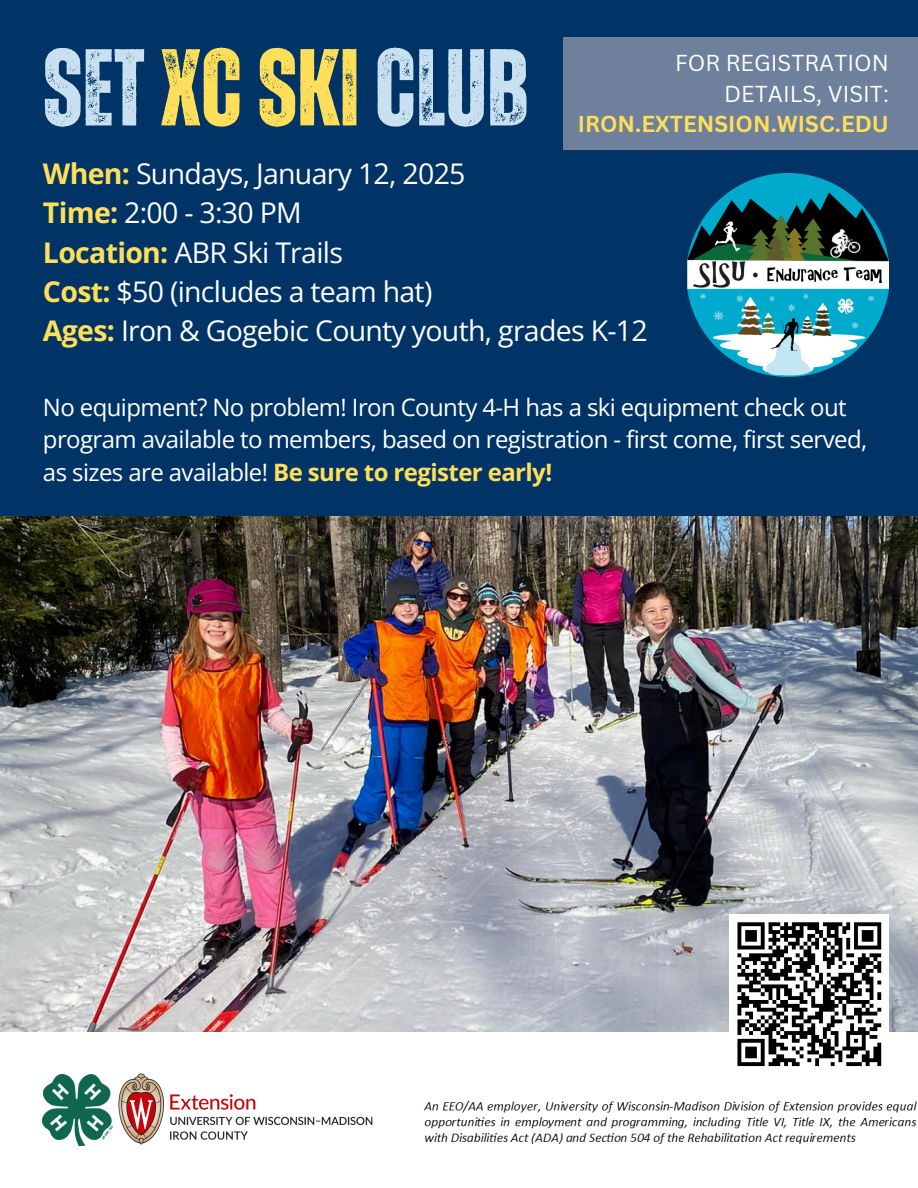
<style>
.page{position:relative;width:918px;height:1188px;background:#003466}
.page>*{position:absolute;margin:0;border:0;box-sizing:border-box;transform-origin:0 0}
.t1{font:700 109.2px "Zuume Rough";color:#c8e0ef}
.t2{font:28.5px/39.3px "Open Sans";letter-spacing:-.025em;color:#fff}
.t3{font:24px/32.7px "Open Sans";letter-spacing:-.025em;color:#fff}
.t4{font:700 24px "Open Sans";letter-spacing:-.025em;color:#ffde59}
.t5{font:22.5px/30.3px "Canva Sans";color:#fff;text-align:right}
.s1{color:#ffde59}
.s2{font-weight:700;color:#ffde59}
.s3{font-weight:400;color:#fff}
</style>
<div class="page">
<div style="left:0;top:1032px;width:918px;height:156px;background:#fff"></div>
<img style="left:687px;top:173px;width:202px;height:204px">
<div style="left:563px;top:37px;width:355px;height:113px;background:#6e809c"></div>
<img style="left:43px;top:1075px;width:69px;height:71px">
<img style="left:118px;top:1074px;width:255px;height:71px">
<img style="left:423px;top:1100px;width:494px;height:44px">
<img style="left:0;top:517px;width:918px;height:515px">
<div style="left:730px;top:915px;width:159px;height:159px;background:#fff"></div>
<svg style="left:737px;top:922px;width:145px;height:145px"></svg>
<p class="t1" style="left:43px;top:38px;width:487px">SET<span class="s1">XCSKI</span>CLUB</p>
<p class="t2" style="left:43px;top:153px;width:606px"><span class="s2">When:</span> Sundays, January 12, 2025<br><span class="s2">Time:</span> 2:00 - 3:30 PM<br><span class="s2">Location:</span> ABR Ski Trails<br><span class="s2">Cost:</span> $50 (includes a team hat)<br><span class="s2">Ages:</span> Iron &amp; Gogebic County youth, grades K-12</p>
<p class="t5" style="left:578px;top:48px;width:313px">FOR REGISTRATION<br>DETAILS, VISIT:<br><span class="s2">IRON.EXTENSION.WISC.EDU</span></p>
<p class="t3" style="left:43px;top:390px;width:826px">No equipment? No problem! Iron County 4-H has a ski equipment check out program available to members, based on registration - first come, first served,</p>
<p class="t4" style="left:43px;top:455px;width:511px"><span class="s3">as sizes are available!</span> Be sure to register early!</p>
</div>
